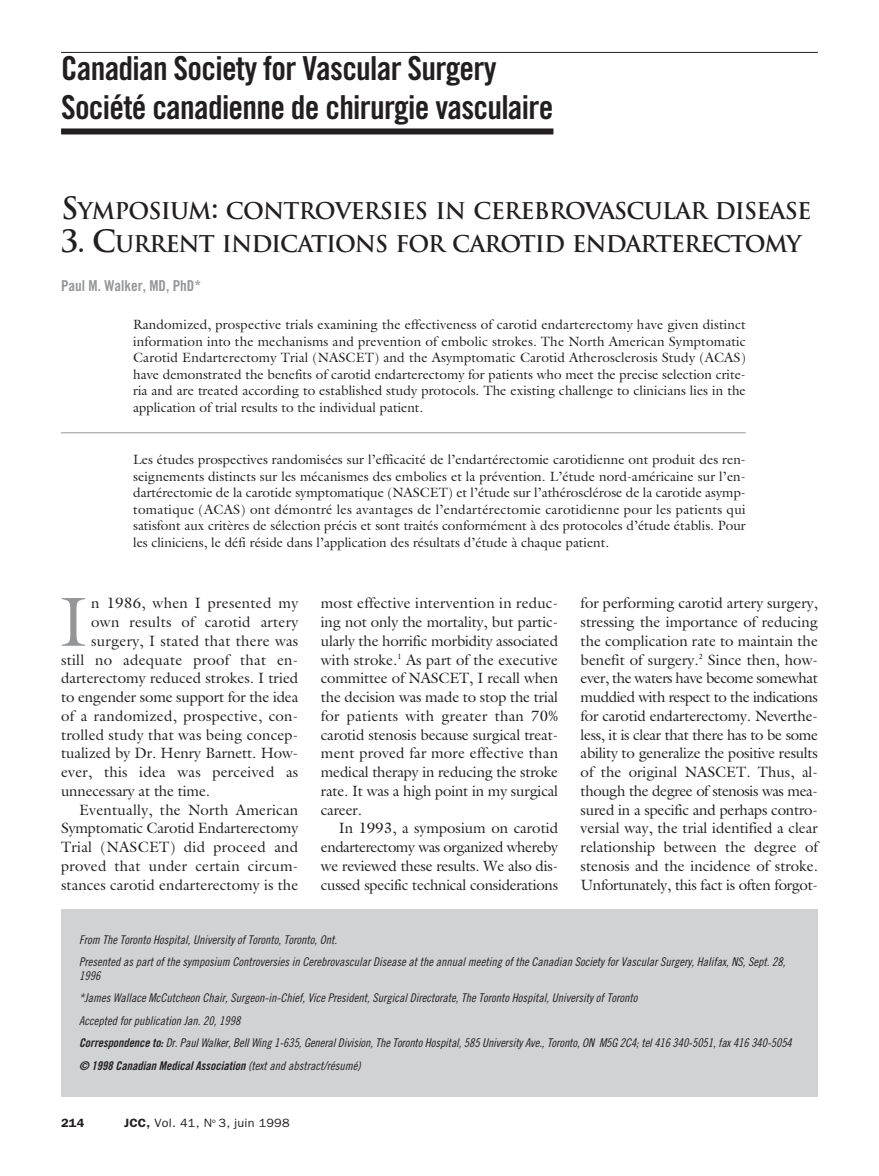
<style>
.page{position:relative;width:879px;height:1176px;background:#fff}
.page>*{position:absolute;margin:0;border:0;box-sizing:border-box;transform-origin:0 0}
.t1{font:70.2px "Galliard";color:#939598}
.t2{font:33px/39.6px "Trade Gothic Bold Cond Twenty";letter-spacing:-.02em;color:#231f20}
.t3{font:700 22.5px "Trajan";letter-spacing:-.045em;color:#231f20}
.t4{font:15px/18.8px "Galliard";color:#231f20;text-align:justify}
.t5{font:15px "Trade Gothic Bold Cond Twenty";color:#939598}
.t6{font:13.5px/16.5px "Galliard";color:#231f20;text-align:justify}
.t7{font:12px/22.5px "Trade Gothic Cond Eighteen Obl";color:#231f20}
.t8{font:12px "Trade Gothic Bold Cond Twenty Obl";color:#231f20}
.t9{font:12px "Franklin Gothic";letter-spacing:.02em;color:#231f20;scale:1.05 1}
.t10{font:600 12px "Franklin Gothic";color:#231f20;scale:1.05 1}
.s1{font-size:30px}
.s2{font-family:"Trade Gothic Bold Cond Twenty Obl"}
.s3{font-family:"Trade Gothic Cond Eighteen Obl"}
.s4{font-weight:600}
</style>
<div class="page">
<hr style="left:61px;top:52px;width:756px;height:1px;background:#231f20">
<div style="left:61px;top:128px;width:492px;height:6px;background:#231f20"></div>
<div style="left:61px;top:909px;width:756px;height:187px;background:#d1d2d4"></div>
<hr style="left:61px;top:432px;width:684px;height:1px;background:#939598">
<h2 class="t2" style="left:61px;top:51px;width:493px">Canadian Society for Vascular Surgery<br>Société canadienne de chirurgie vasculaire</h2>
<h3 class="t3" style="left:61px;top:197px;width:751px"><span class="s1">S</span>YMPOSIUM<span class="s1">:</span> CONTROVERSIES IN CEREBROVASCULAR DISEASE</h3>
<h3 class="t3" style="left:61px;top:230px;width:741px"><span class="s1">3. C</span>URRENT INDICATIONS FOR CAROTID ENDARTERECTOMY</h3>
<p class="t5" style="left:61px;top:280px;width:141px">Paul M. Walker, MD, PhD*</p>
<p class="t6" style="left:133px;top:316px;width:614px">Randomized, prospective trials examining the effectiveness of carotid endarterectomy have given distinct information into the mechanisms and prevention of embolic strokes. The North American Symptomatic Carotid Endarterectomy Trial (NASCET) and the Asymptomatic Carotid Atherosclerosis Study (ACAS) have demonstrated the benefits of carotid endarterectomy for patients who meet the precise selection crite&shy;ria and are treated according to established study protocols. The existing challenge to clinicians lies in the application of trial results to the individual patient.</p>
<p class="t6" style="left:133px;top:451px;width:614px">Les études prospectives randomisées sur l’efficacité de l’endartérectomie carotidienne ont produit des ren&shy;seignements distincts sur les mécanismes des embolies et la prévention. L’étude nord-américaine sur l’en&shy;dartérectomie de la carotide symptomatique (NASCET) et l’étude sur l’athérosclérose de la carotide asymp&shy;tomatique (ACAS) ont démontré les avantages de l’endartérectomie carotidienne pour les patients qui satisfont aux critères de sélection précis et sont traités conformément à des protocoles d’étude établis. Pour les cliniciens, le défi réside dans l’application des résultats d’étude à chaque patient.</p>
<h1 class="t1" style="left:59px;top:580px;width:30px">I</h1>
<p class="t4" style="left:91px;top:593px;width:208px">n 1986, when I presented my</p>
<p class="t4" style="left:91px;top:612px;width:208px">own results of carotid artery</p>
<p class="t4" style="left:91px;top:631px;width:208px">surgery, I stated that there was</p>
<p class="t4" style="left:61px;top:649px;width:239px">still no adequate proof that en-</p>
<p class="t4" style="left:61px;top:668px;width:239px">darterectomy reduced strokes. I tried</p>
<p class="t4" style="left:61px;top:687px;width:238px">to engender some support for the idea</p>
<p class="t4" style="left:61px;top:706px;width:239px">of a randomized, prospective, con-</p>
<p class="t4" style="left:61px;top:724px;width:239px">trolled study that was being concep-</p>
<p class="t4" style="left:61px;top:743px;width:239px">tualized by Dr. Henry Barnett. How-</p>
<p class="t4" style="left:61px;top:762px;width:239px">ever, this idea was perceived as</p>
<p class="t4" style="left:61px;top:781px;width:150px">unnecessary at the time.</p>
<p class="t4" style="left:79px;top:799px;width:221px">Eventually, the North American</p>
<p class="t4" style="left:61px;top:818px;width:238px">Symptomatic Carotid Endarterectomy</p>
<p class="t4" style="left:61px;top:837px;width:239px">Trial (NASCET) did proceed and</p>
<p class="t4" style="left:61px;top:856px;width:239px">proved that under certain circum-</p>
<p class="t4" style="left:61px;top:874px;width:238px">stances carotid endarterectomy is the</p>
<p class="t4" style="left:321px;top:593px;width:239px">most effective intervention in reduc&shy;ing not only the mortality, but partic&shy;ularly the horrific morbidity associated with stroke.<sup>1</sup> As part of the executive committee of NASCET, I recall when the decision was made to stop the trial for patients with greater than 70% carotid stenosis because surgical treat&shy;ment proved far more effective than medical therapy in reducing the stroke rate. It was a high point in my surgical career.</p>
<p class="t4" style="left:321px;top:818px;width:239px;text-indent:18px">In 1993, a symposium on carotid endarterectomy was organized whereby we reviewed these results. We also dis&shy;cussed specific technical considerations</p>
<p class="t4" style="left:580px;top:593px;width:239px">for performing carotid artery surgery, stressing the importance of reducing the complication rate to maintain the benefit of surgery.<sup>2</sup> Since then, how&shy;ever, the waters have become somewhat muddied with respect to the indications for carotid endarterectomy. Neverthe&shy;less, it is clear that there has to be some ability to generalize the positive results of the original NASCET. Thus, al&shy;though the degree of stenosis was mea&shy;sured in a specific and perhaps contro&shy;versial way, the trial identified a clear relationship between the degree of stenosis and the incidence of stroke.<br>Unfortunately, this fact is often forgot-</p>
<p class="t7" style="left:79px;top:928px;width:707px">From The Toronto Hospital, University of Toronto, Toronto, Ont.<br>Presented as part of the symposium Controversies in Cerebrovascular Disease at the annual meeting of the Canadian Society for Vascular Surgery, Halifax, NS, Sept. 28,</p>
<p class="t7" style="left:79px;top:964px;width:714px">1996<br>*James Wallace McCutcheon Chair, Surgeon-in-Chief, Vice President, Surgical Directorate, The Toronto Hospital, University of Toronto<br>Accepted for publication Jan. 20, 1998<br><span class="s2">Correspondence to:</span> Dr. Paul Walker, Bell Wing 1-635, General Division, The Toronto Hospital, 585 University Ave., Toronto, ON M5G 2C4; tel 416 340-5051, fax 416 340-5054</p>
<p class="t8" style="left:79px;top:1060px;width:283px">© 1998 Canadian Medical Association <span class="s3">(text and abstract/résumé)</span></p>
<p class="t10" style="left:61px;top:1115px;width:24px">214</p>
<p class="t9" style="left:124px;top:1115px;width:159px"><span class="s4">JCC,</span> Vol. 41, N<sup>o</sup> 3, juin 1998</p>
</div>
